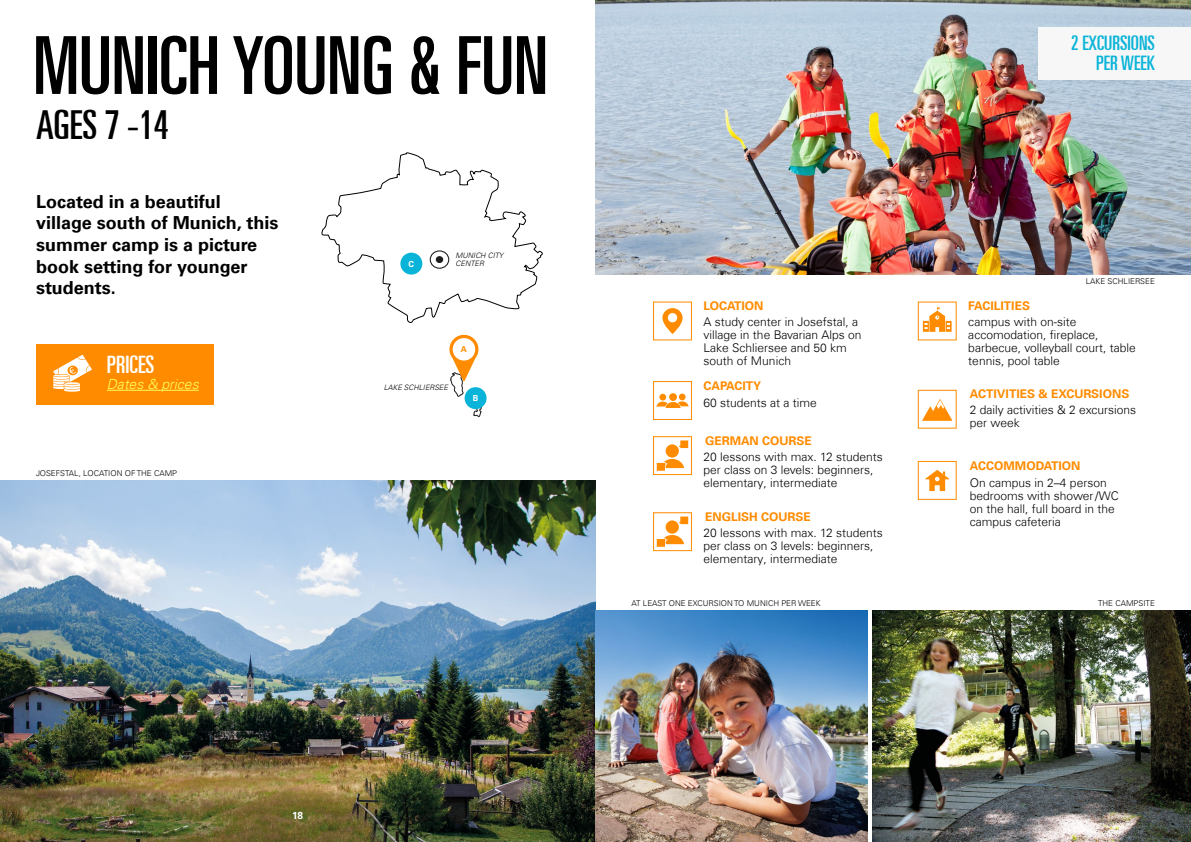
<style>
.page{position:relative;width:1191px;height:842px;background:#fff}
.page>*{position:absolute;margin:0;border:0;box-sizing:border-box;transform-origin:0 0}
.t1{font:ultra-condensed 80px "Univers Com 59";color:#000}
.t2{font:ultra-condensed 40px "Univers Com 59";color:#000}
.t3{font:ultra-condensed 24px "Univers Com 59";color:#fff}
.t4{font:ultra-condensed 20px/20px "Univers Com 59";color:#09b4d8;text-align:right}
.t5{font:700 18px/21.6px "Univers Com 65";color:#000}
.t6{font:italic 300 14px "Univers Com 45";color:#ffff5a}
.t7{font:300 12px/13px "Univers Com 45";color:#000}
.t8{font:700 12px "Univers Com 65";color:#ff8c00}
.t9{font:700 10px "Univers Com 65";color:#fff}
.t10{font:700 8.4px "Univers Com 65";color:#fff}
.t11{font:700 8.4px "Univers Com 65";color:#ff8c00}
.t12{font:300 8px "Univers Com 45";color:#000}
.t13{font:italic 300 7.4px/7.4px "Univers Com 45";color:#000}
</style>
<div class="page">
<img style="left:0;top:480px;width:595px;height:362px">
<img style="left:595px;top:0;width:596px;height:274px">
<img style="left:595px;top:610px;width:272px;height:232px">
<img style="left:872px;top:610px;width:319px;height:232px">
<svg style="left:321px;top:152px;width:222px;height:171px"></svg>
<div style="left:430px;top:250px;width:19px;height:19px;border:1px solid #1c1c1c;border-radius:50%"></div>
<div style="left:436px;top:256px;width:7px;height:7px;background:#1c1c1c;border-radius:50%"></div>
<svg style="left:449px;top:335px;width:34px;height:82px"></svg>
<div style="left:464px;top:387px;width:22px;height:22px;background:#09b4d8;border-radius:50%"></div>
<div style="left:653px;top:302px;width:39px;height:38px;border:1px solid #ff8c00"></div>
<svg style="left:662px;top:308px;width:20px;height:26px"></svg>
<div style="left:653px;top:381px;width:39px;height:39px;border:1px solid #ff8c00"></div>
<svg style="left:656px;top:394px;width:32px;height:14px"></svg>
<svg style="left:923px;top:307px;width:28px;height:25px"></svg>
<div style="left:917px;top:461px;width:39px;height:39px;border:1px solid #ff8c00"></div>
<svg style="left:925px;top:470px;width:24px;height:21px"></svg>
<div style="left:917px;top:390px;width:39px;height:39px;border:1px solid #ff8c00"></div>
<svg style="left:922px;top:399px;width:30px;height:22px"></svg>
<div style="left:653px;top:436px;width:39px;height:39px;border:1px solid #ff8c00"></div>
<svg style="left:678px;top:440px;width:10px;height:8px"></svg>
<svg style="left:657px;top:459px;width:27px;height:12px"></svg>
<div style="left:665px;top:444px;width:14px;height:14px;background:#ff8c00;border-radius:50%"></div>
<div style="left:653px;top:512px;width:39px;height:39px;border:1px solid #ff8c00"></div>
<svg style="left:679px;top:516px;width:9px;height:8px"></svg>
<svg style="left:657px;top:535px;width:27px;height:12px"></svg>
<div style="left:665px;top:520px;width:14px;height:14px;background:#ff8c00;border-radius:50%"></div>
<div style="left:36px;top:344px;width:177px;height:60px;background:#ff8c00"></div>
<svg style="left:53px;top:355px;width:39px;height:37px"></svg>
<hr style="left:107px;top:390px;width:92px;height:1px;background:#ffff5a">
<div style="left:1038px;top:27px;width:153px;height:53px;background:#f7f7f7"></div>
<h1 class="t1" style="left:33px;top:20px;width:516px">MUNICH YOUNG &amp; FUN</h1>
<h2 class="t2" style="left:36px;top:102px;width:134px">AGES 7 -14</h2>
<h3 class="t5" style="left:36px;top:191px;width:244px">Located in a beautiful village south of Munich, this summer camp is a picture book setting for younger students.</h3>
<h3 class="t3" style="left:107px;top:351px;width:49px">PRICES</h3>
<p class="t6" style="left:107px;top:376px;width:93px">Dates &amp; prices</p>
<p class="t12" style="left:36px;top:468px;width:143px">JOSEFSTAL, LOCATION OF THE CAMP</p>
<p class="t10" style="left:408px;top:259px;width:7px">C</p>
<p class="t13" style="left:455px;top:252px;width:49px">MUNICH CITY<br>CENTER</p>
<p class="t11" style="left:461px;top:344px;width:7px">A</p>
<p class="t13" style="left:384px;top:383px;width:66px">LAKE SCHLIERSEE</p>
<p class="t10" style="left:473px;top:393px;width:7px">B</p>
<p class="t9" style="left:292px;top:810px;width:12px">18</p>
<h3 class="t4" style="left:1071px;top:33px;width:85px">2 EXCURSIONS<br>PER WEEK</h3>
<p class="t8" style="left:703px;top:299px;width:61px">LOCATION</p>
<p class="t7" style="left:703px;top:315px;width:159px">A study center in Josefstal, a village in the Bavarian Alps on<br>Lake Schliersee and 50 km south of Munich</p>
<p class="t7" style="left:703px;top:396px;width:115px">60 students at a time</p>
<p class="t8" style="left:703px;top:378px;width:59px">CAPACITY</p>
<p class="t8" style="left:705px;top:433px;width:108px">GERMAN COURSE</p>
<p class="t7" style="left:703px;top:450px;width:181px">20 lessons with max. 12 students per class on 3 levels: beginners, elementary, intermediate</p>
<p class="t7" style="left:703px;top:526px;width:181px">20 lessons with max. 12 students per class on 3 levels: beginners, elementary, intermediate</p>
<p class="t8" style="left:705px;top:509px;width:107px">ENGLISH COURSE</p>
<p class="t8" style="left:968px;top:299px;width:63px">FACILITIES</p>
<p class="t12" style="left:1085px;top:277px;width:71px">LAKE SCHLIERSEE</p>
<p class="t7" style="left:968px;top:315px;width:169px">campus with on-site accomodation, fireplace, barbecue, volleyball court, table tennis, pool table</p>
<p class="t8" style="left:970px;top:387px;width:161px">ACTIVITIES &amp; EXCURSIONS</p>
<p class="t7" style="left:970px;top:404px;width:168px">2 daily activities &amp; 2 excursions per week</p>
<p class="t8" style="left:970px;top:458px;width:112px">ACCOMMODATION</p>
<p class="t7" style="left:970px;top:476px;width:151px">On campus in 2–4 person bedrooms with shower/WC on the hall, full board in the campus cafeteria</p>
<p class="t12" style="left:631px;top:598px;width:191px">AT LEAST ONE EXCURSION TO MUNICH PER WEEK</p>
<p class="t12" style="left:1098px;top:598px;width:58px">THE CAMPSITE</p>
</div>
